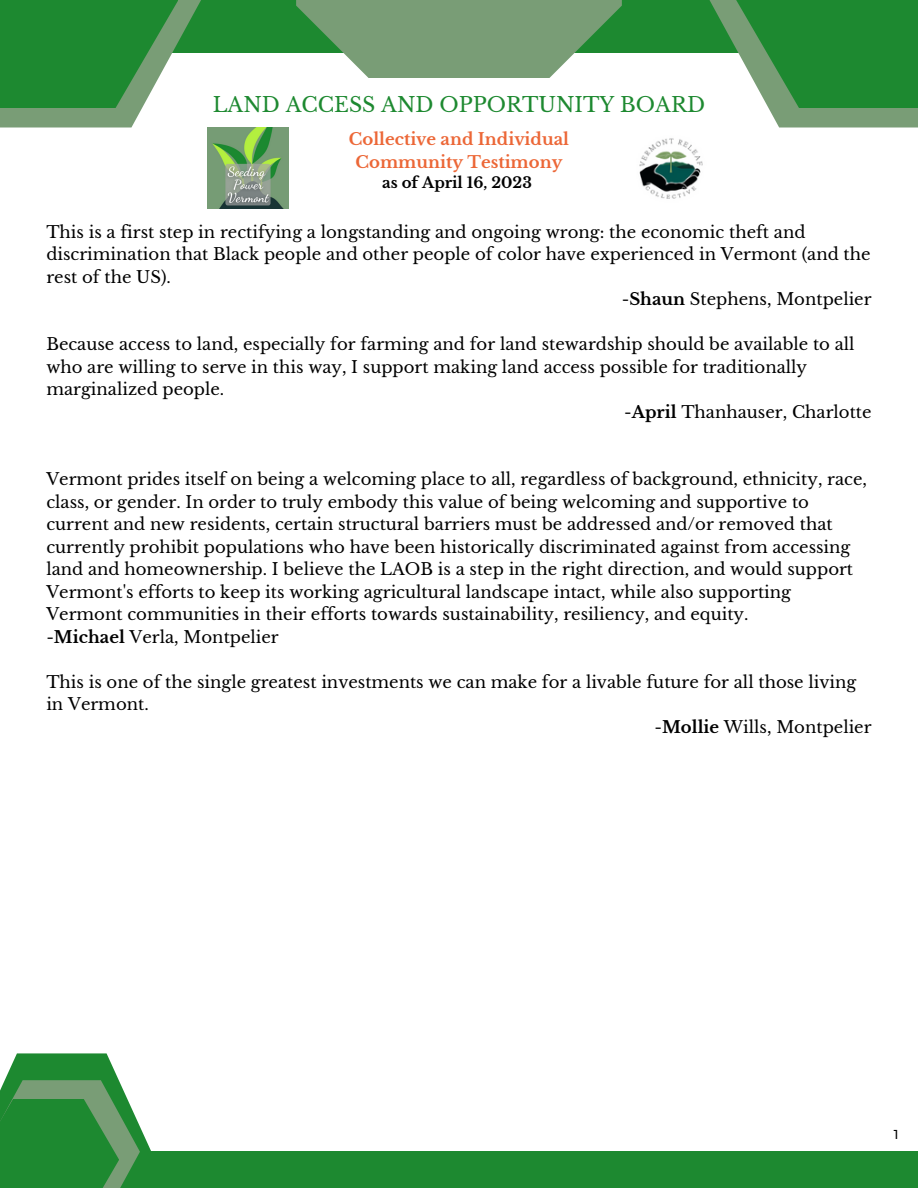
<style>
.page{position:relative;width:918px;height:1188px;background:#fff}
.page>*{position:absolute;margin:0;border:0;box-sizing:border-box;transform-origin:0 0}
.t1{font:20.4px "Libre Baskerville";color:#1d8930}
.t2{font:18px "Neutraface Text";color:#000}
.t3{font:16.5px/22.5px "Libre Baskerville";color:#000}
.t4{font:700 16.5px/22.5px "Libre Baskerville";color:#ec6737;text-align:center}
.t5{font:700 15px "Libre Baskerville";color:#000}
.s1{font-weight:700}
</style>
<div class="page">
<div style="left:0;top:0;width:918px;height:52px;background:#1d8930"></div>
<svg style="left:0;top:0;width:201px;height:128px;fill:#799d76"></svg>
<svg style="left:0;top:0;width:178px;height:108px;fill:#1d8930"></svg>
<svg style="left:709px;top:0;width:209px;height:128px;fill:#799d76"></svg>
<svg style="left:736px;top:0;width:182px;height:108px;fill:#1d8930"></svg>
<svg style="left:296px;top:0;width:326px;height:78px;fill:#799d76"></svg>
<svg style="left:5px;top:1053px;width:146px;height:99px;fill:#1d8930"></svg>
<div style="left:0;top:1152px;width:918px;height:36px;background:#1d8930"></div>
<svg style="left:0;top:1080px;width:140px;height:108px"></svg>
<div style="left:0;top:1099px;width:119px;height:89px;background:#1d8930"></div>
<img style="left:207px;top:128px;width:81px;height:81px">
<img style="left:639px;top:138px;width:64px;height:61px">
<p class="t1" style="left:213px;top:92px;width:494px">LAND ACCESS AND OPPORTUNITY BOARD</p>
<p class="t4" style="left:349px;top:128px;width:222px">Collective and Individual<br>Community Testimony</p>
<p class="t5" style="left:382px;top:173px;width:151px">as of April 16, 2023</p>
<p class="t3" style="left:46px;top:221px;width:761px">This is a first step in rectifying a longstanding and ongoing wrong: the economic theft and</p>
<p class="t3" style="left:46px;top:243px;width:826px">discrimination that Black people and other people of color have experienced in Vermont (and the</p>
<p class="t3" style="left:46px;top:266px;width:126px">rest of the US).</p>
<p class="t3" style="left:622px;top:288px;width:251px">-<span class="s1">Shaun</span> Stephens, Montpelier</p>
<p class="t3" style="left:46px;top:333px;width:810px">Because access to land, especially for farming and for land stewardship should be available to all</p>
<p class="t3" style="left:46px;top:356px;width:762px">who are willing to serve in this way, I support making land access possible for traditionally</p>
<p class="t3" style="left:46px;top:378px;width:179px">marginalized people.</p>
<p class="t3" style="left:624px;top:401px;width:249px">-<span class="s1">April</span> Thanhauser, Charlotte</p>
<p class="t3" style="left:46px;top:468px;width:822px">Vermont prides itself on being a welcoming place to all, regardless of background, ethnicity, race, class, or gender. In order to truly embody this value of being welcoming and supportive to current and new residents, certain structural barriers must be addressed and/or removed that currently prohibit populations who have been historically discriminated against from accessing land and homeownership. I believe the LAOB is a step in the right direction, and would support Vermont's efforts to keep its working agricultural landscape intact, while also supporting Vermont communities in their efforts towards sustainability, resiliency, and equity.<br>-<span class="s1">Michael</span> Verla, Montpelier</p>
<p class="t3" style="left:46px;top:671px;width:811px">This is one of the single greatest investments we can make for a livable future for all those living</p>
<p class="t3" style="left:46px;top:693px;width:104px">in Vermont.</p>
<p class="t3" style="left:654px;top:716px;width:219px">-<span class="s1">Mollie</span> Wills, Montpelier</p>
<p class="t2" style="left:894px;top:1125px;width:7px">1</p>
</div>
